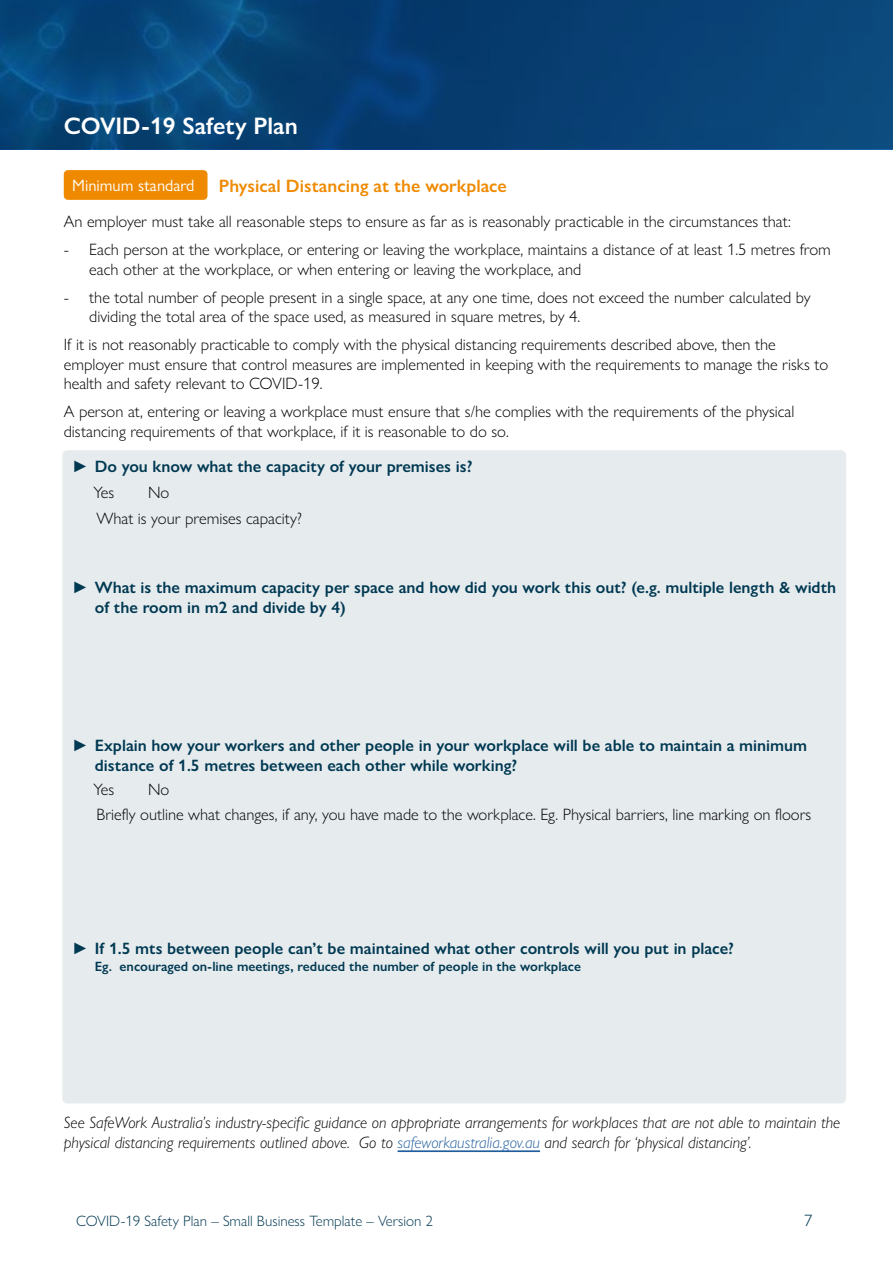
<style>
.page{position:relative;width:893px;height:1263px;background:#fff}
.page>*{position:absolute;margin:0;border:0;box-sizing:border-box;transform-origin:0 0}
.t1{font:600 24px "Gill Sans Nova";color:#fff}
.t2{font:600 18px "Gill Sans Nova";color:#ef8a00}
.t3{font:300 16.5px/19.5px "Gill Sans Nova";color:#000}
.t4{font:600 16.5px/19.5px "Gill Sans Nova";color:#003952}
.t5{font:italic 300 16.5px/19.5px "Gill Sans Nova";color:#000}
.t6{font:16.5px "Gill Sans Nova";color:#fff}
.t7{font:300 16.5px "Gill Sans Nova";color:#003952}
.t8{font:300 15px "Gill Sans Nova";color:#003952}
.t9{font:600 13.5px "Gill Sans Nova";color:#003952}
.s1{color:#215e9e}
</style>
<div class="page">
<svg style="left:0;top:0;width:893px;height:149px;background:#074276"></svg>
<div style="left:64px;top:170px;width:143px;height:30px;background:#ef8a00;border-radius:4px"></div>
<div style="left:63px;top:451px;width:782px;height:652px;background:#e6ebee;border-radius:4px"></div>
<hr style="left:398px;top:1150px;width:142px;height:2px;background:#215e9e">
<h1 class="t1" style="left:64px;top:111px;width:236px">COVID-19 Safety Plan</h1>
<p class="t6" style="left:72px;top:175px;width:124px">Minimum standard</p>
<p class="t2" style="left:219px;top:174px;width:289px">Physical Distancing at the workplace</p>
<p class="t3" style="left:64px;top:212px;width:729px">An employer must take all reasonable steps to ensure as far as is reasonably practicable in the circumstances that:</p>
<p class="t3" style="left:89px;top:240px;width:743px;text-indent:-26px">- Each person at the workplace, or entering or leaving the workplace, maintains a distance of at least 1.5 metres from each other at the workplace, or when entering or leaving the workplace, and</p>
<p class="t3" style="left:89px;top:287px;width:723px;text-indent:-26px">- the total number of people present in a single space, at any one time, does not exceed the number calculated by dividing the total area of the space used, as measured in square metres, by 4.</p>
<p class="t3" style="left:64px;top:335px;width:766px">If it is not reasonably practicable to comply with the physical distancing requirements described above, then the employer must ensure that control measures are implemented in keeping with the requirements to manage the risks to health and safety relevant to COVID-19.</p>
<p class="t3" style="left:64px;top:402px;width:732px">A person at, entering or leaving a workplace must ensure that s/he complies with the requirements of the physical distancing requirements of that workplace, if it is reasonable to do so.</p>
<p class="t4" style="left:72px;top:456px;width:402px">► Do you know what the capacity of your premises is?</p>
<p class="t3" style="left:94px;top:483px;width:22px">Yes</p>
<p class="t3" style="left:148px;top:483px;width:23px">No</p>
<p class="t3" style="left:96px;top:508px;width:207px">What is your premises capacity?</p>
<p class="t4" style="left:95px;top:577px;width:743px;text-indent:-23px">► What is the maximum capacity per space and how did you work this out? (e.g. multiple length &amp; width of the room in m2 and divide by 4)</p>
<p class="t4" style="left:95px;top:736px;width:714px;text-indent:-23px">► Explain how your workers and other people in your workplace will be able to maintain a minimum distance of 1.5 metres between each other while working?</p>
<p class="t3" style="left:94px;top:779px;width:22px">Yes</p>
<p class="t3" style="left:148px;top:779px;width:23px">No</p>
<p class="t3" style="left:96px;top:804px;width:716px">Briefly outline what changes, if any, you have made to the workplace. Eg. Physical barriers, line marking on floors</p>
<p class="t4" style="left:72px;top:939px;width:663px">► If 1.5 mts between people can’t be maintained what other controls will you put in place?</p>
<p class="t9" style="left:95px;top:958px;width:488px">Eg. encouraged on-line meetings, reduced the number of people in the workplace</p>
<p class="t5" style="left:64px;top:1113px;width:778px">See SafeWork Australia’s industry-specific guidance on appropriate arrangements for workplaces that are not able to maintain the physical distancing requirements outlined above. Go to <span class="s1">safeworkaustralia.gov.au</span> and search for ‘physical distancing’.</p>
<p class="t8" style="left:76px;top:1212px;width:358px">COVID-19 Safety Plan – Small Business Template – Version 2</p>
<p class="t7" style="left:804px;top:1211px;width:10px">7</p>
</div>
